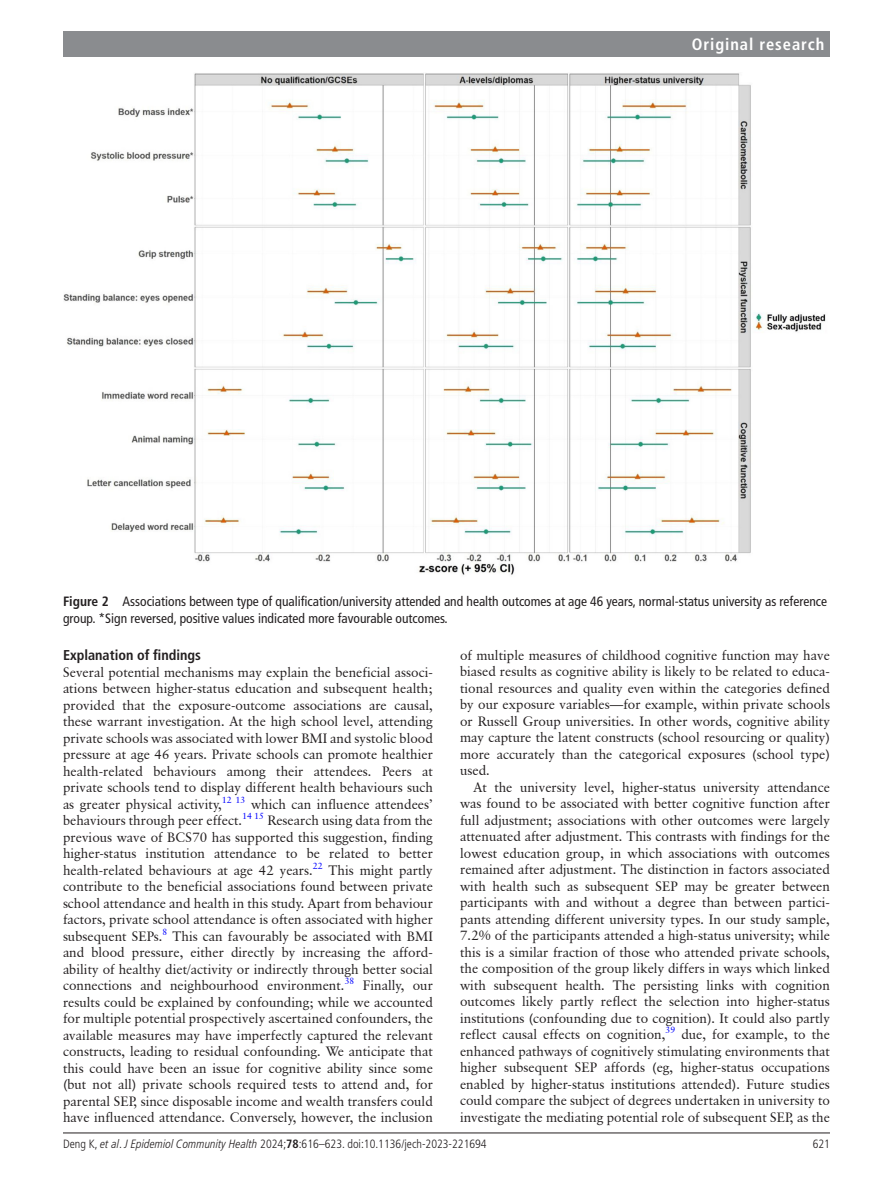
<style>
.page{position:relative;width:893px;height:1191px;background:#fff}
.page>*{position:absolute;margin:0;border:0;box-sizing:border-box;transform-origin:0 0}
.t1{font:700 condensed 16.5px "Frutiger LT Pro";letter-spacing:.055em;color:#fff}
.t2{font:700 condensed 14.25px "Frutiger LT Pro";color:#231f20}
.t3{font:13.5px/16.5px "Classical Garamond BT";color:#231f20;text-align:justify}
.t4{font:condensed 13.5px/16.5px "Frutiger LT Pro";color:#231f20}
.t5{font:300 condensed 12px "Frutiger LT Pro";color:#231f20}
.s1{font-weight:700}
.s2{font-style:italic}
</style>
<div class="page">
<hr style="left:63px;top:1132px;width:767px;height:1px;background:#231f20">
<div style="left:63px;top:31px;width:767px;height:25px;background:#8a8c8f"></div>
<img style="left:63px;top:73px;width:763px;height:502px">
<p class="t1" style="left:692px;top:34px;width:134px">Original research</p>
<p class="t4" style="left:63px;top:593px;width:766px"><span class="s1">Figure 2</span> Associations between type of qualification/university attended and health outcomes at age 46 years, normal-status university as reference group. *Sign reversed, positive values indicated more favourable outcomes.</p>
<p class="t2" style="left:63px;top:647px;width:140px">Explanation of findings</p>
<p class="t3" style="left:63px;top:663px;width:371px">Several potential mechanisms may explain the beneficial associ&shy;ations between higher-status education and subsequent health; provided that the exposure-outcome associations are causal, these warrant investigation. At the high school level, attending private schools was associated with lower BMI and systolic blood pressure at age 46 years. Private schools can promote healthier health-related behaviours among their attendees. Peers at private schools tend to display different health behaviours such as greater physical activity,<sup>12</sup> <sup>13</sup> which can influence attendees’ behaviours through peer effect.<sup>14</sup> <sup>15</sup> Research using data from the previous wave of BCS70 has supported this suggestion, finding higher-status institution attendance to be related to better health-related behaviours at age 42 years.<sup>22</sup> This might partly contribute to the beneficial associations found between private school attendance and health in this study. Apart from behaviour factors, private school attendance is often associated with higher subsequent SEPs.<sup>8</sup> This can favourably be associated with BMI and blood pressure, either directly by increasing the afford&shy;ability of healthy diet/activity or indirectly through better social connections and neighbourhood environment.<sup>38</sup></p>
<p class="t3" style="left:63px;top:977px;width:371px;text-indent:300px">Finally, our results could be explained by confounding; while we accounted for multiple potential prospectively ascertained confounders, the available measures may have imperfectly captured the relevant constructs, leading to residual confounding. We anticipate that this could have been an issue for cognitive ability since some (but not all) private schools required tests to attend and, for parental SEP, since disposable income and wealth transfers could have influenced attendance. Conversely, however, the inclusion</p>
<p class="t3" style="left:460px;top:646px;width:371px">of multiple measures of childhood cognitive function may have biased results as cognitive ability is likely to be related to educa&shy;tional resources and quality even within the categories defined by our exposure variables—for example, within private schools or Russell Group universities. In other words, cognitive ability may capture the latent constructs (school resourcing or quality) more accurately than the categorical exposures (school type) used.</p>
<p class="t3" style="left:460px;top:778px;width:371px;text-indent:14px">At the university level, higher-status university attendance was found to be associated with better cognitive function after full adjustment; associations with other outcomes were largely attenuated after adjustment. This contrasts with findings for the lowest education group, in which associations with outcomes remained after adjustment. The distinction in factors associated with health such as subsequent SEP may be greater between participants with and without a degree than between partici&shy;pants attending different university types. In our study sample, 7.2% of the participants attended a high-status university; while this is a similar fraction of those who attended private schools, the composition of the group likely differs in ways which linked with subsequent health. The persisting links with cognition outcomes likely partly reflect the selection into higher-status institutions (confounding due to cognition). It could also partly reflect causal effects on cognition,<sup>39</sup> due, for example, to the enhanced pathways of cognitively stimulating environments that higher subsequent SEP affords (eg, higher-status occupations enabled by higher-status institutions attended). Future studies could compare the subject of degrees undertaken in university to investigate the mediating potential role of subsequent SEP, as the</p>
<p class="t5" style="left:63px;top:1136px;width:425px">Deng K, <span class="s2">et al</span>. <span class="s2">J Epidemiol Community Health</span> 2024;<span class="s1">78</span>:616–623. doi:10.1136/jech-2023-221694</p>
<p class="t5" style="left:813px;top:1136px;width:19px">621</p>
</div>
